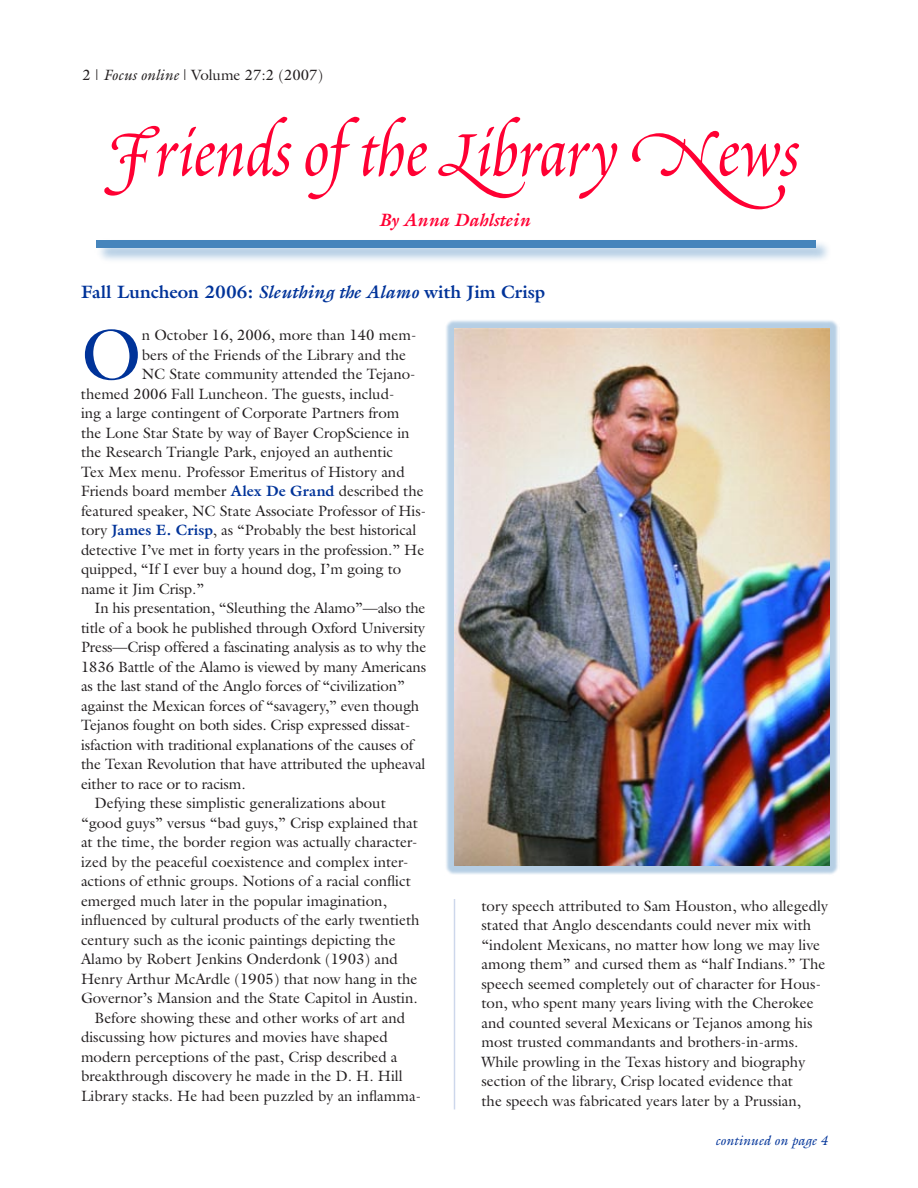
<style>
.page{position:relative;width:918px;height:1188px;background:#fff}
.page>*{position:absolute;margin:0;border:0;box-sizing:border-box;transform-origin:0 0}
.t1{font:81px "Poetica Chancery IV";color:#f03}
.t2{font:72.3px "Galliard";color:#039}
.t3{font:700 18px "Galliard";color:#039}
.t4{font:italic 700 18px "Galliard";color:#f03}
.t5{font:15px/19.5px "Galliard";color:#231f20}
.t6{font:italic 13.5px "Galliard";color:#039}
.s1{font-style:italic}
.s2{font-family:"Poetica Supp Swash Caps IV"}
.s3{font-weight:700;color:#039}
</style>
<div class="page">
<div style="left:444px;top:318px;width:396px;height:558px;background:#085ca6;opacity:.3"></div>
<img style="left:454px;top:328px;width:376px;height:537px">
<div style="left:94px;top:238px;width:739px;height:26px;background:#085ca6;opacity:.4"></div>
<div style="left:96px;top:240px;width:720px;height:8px;background:#4685bc"></div>
<hr style="left:454px;top:899px;width:1px;height:211px;background:#039">
<p class="t5" style="left:95px;top:64px;width:230px">| <span class="s1">Focus online</span> | Volume 27:2 (2007)</p>
<h1 class="t1" style="left:107px;top:114px;width:693px"><span class="s2">F</span>riends of the <span class="s2">L</span>ibrary <span class="s2">n</span>ews</h1>
<p class="t4" style="left:379px;top:208px;width:153px">By Anna Dahlstein</p>
<p class="t3" style="left:81px;top:280px;width:466px">Fall Luncheon 2006: <span class="s1">Sleuthing the Alamo</span> with Jim Crisp</p>
<h2 class="t2" style="left:81px;top:309px;width:62px">O</h2>
<p class="t5" style="left:142px;top:325px;width:276px">n October 16, 2006, more than 140 mem-</p>
<p class="t5" style="left:142px;top:345px;width:266px">bers of the Friends of the Library and the</p>
<p class="t5" style="left:142px;top:364px;width:275px">NC State community attended the Tejano-</p>
<p class="t5" style="left:81px;top:384px;width:315px">themed 2006 Fall Luncheon. The guests, includ-</p>
<p class="t5" style="left:81px;top:403px;width:320px">ing a large contingent of Corporate Partners from</p>
<p class="t5" style="left:81px;top:423px;width:330px">the Lone Star State by way of Bayer CropScience in</p>
<p class="t5" style="left:81px;top:442px;width:314px">the Research Triangle Park, enjoyed an authentic</p>
<p class="t5" style="left:81px;top:462px;width:325px">Tex Mex menu. Professor Emeritus of History and</p>
<p class="t5" style="left:81px;top:481px;width:344px">Friends board member <span class="s3">Alex De Grand</span> described the</p>
<p class="t5" style="left:81px;top:501px;width:347px">featured speaker, NC State Associate Professor of His-</p>
<p class="t5" style="left:81px;top:520px;width:337px">tory <span class="s3">James E. Crisp</span>, as “Probably the best historical</p>
<p class="t5" style="left:81px;top:540px;width:345px">detective I’ve met in forty years in the profession.” He</p>
<p class="t5" style="left:81px;top:559px;width:322px">quipped, “If I ever buy a hound dog, I’m going to</p>
<p class="t5" style="left:81px;top:579px;width:125px">name it Jim Crisp.”</p>
<p class="t5" style="left:94px;top:598px;width:333px">In his presentation, “Sleuthing the Alamo”—also the</p>
<p class="t5" style="left:81px;top:618px;width:346px">title of a book he published through Oxford University</p>
<p class="t5" style="left:81px;top:637px;width:347px">Press—Crisp offered a fascinating analysis as to why the</p>
<p class="t5" style="left:81px;top:657px;width:347px">1836 Battle of the Alamo is viewed by many Americans</p>
<p class="t5" style="left:81px;top:676px;width:325px">as the last stand of the Anglo forces of “civilization”</p>
<p class="t5" style="left:81px;top:696px;width:340px">against the Mexican forces of “savagery,” even though</p>
<p class="t5" style="left:81px;top:715px;width:331px">Tejanos fought on both sides. Crisp expressed dissat-</p>
<p class="t5" style="left:81px;top:735px;width:334px">isfaction with traditional explanations of the causes of</p>
<p class="t5" style="left:81px;top:754px;width:346px">the Texan Revolution that have attributed the upheaval</p>
<p class="t5" style="left:81px;top:774px;width:166px">either to race or to racism.</p>
<p class="t5" style="left:94px;top:793px;width:293px">Defying these simplistic generalizations about</p>
<p class="t5" style="left:81px;top:813px;width:338px">“good guys” versus “bad guys,” Crisp explained that</p>
<p class="t5" style="left:81px;top:832px;width:338px">at the time, the border region was actually character-</p>
<p class="t5" style="left:81px;top:852px;width:329px">ized by the peaceful coexistence and complex inter-</p>
<p class="t5" style="left:81px;top:871px;width:331px">actions of ethnic groups. Notions of a racial conflict</p>
<p class="t5" style="left:81px;top:891px;width:307px">emerged much later in the popular imagination,</p>
<p class="t5" style="left:81px;top:910px;width:340px">influenced by cultural products of the early twentieth</p>
<p class="t5" style="left:81px;top:930px;width:316px">century such as the iconic paintings depicting the</p>
<p class="t5" style="left:81px;top:949px;width:318px">Alamo by Robert Jenkins Onderdonk (1903) and</p>
<p class="t5" style="left:81px;top:969px;width:338px">Henry Arthur McArdle (1905) that now hang in the</p>
<p class="t5" style="left:81px;top:988px;width:338px">Governor’s Mansion and the State Capitol in Austin.</p>
<p class="t5" style="left:94px;top:1008px;width:312px">Before showing these and other works of art and</p>
<p class="t5" style="left:81px;top:1027px;width:308px">discussing how pictures and movies have shaped</p>
<p class="t5" style="left:81px;top:1047px;width:318px">modern perceptions of the past, Crisp described a</p>
<p class="t5" style="left:81px;top:1066px;width:323px">breakthrough discovery he made in the D. H. Hill</p>
<p class="t5" style="left:81px;top:1086px;width:342px">Library stacks. He had been puzzled by an inflamma-</p>
<p class="t5" style="left:482px;top:896px;width:348px">tory speech attributed to Sam Houston, who allegedly stated that Anglo descendants could never mix with “indolent Mexicans, no matter how long we may live among them” and cursed them as “half Indians.” The speech seemed completely out of character for Hous&shy;ton, who spent many years living with the Cherokee and counted several Mexicans or Tejanos among his most trusted commandants and brothers-in-arms.<br>While prowling in the Texas history and biography section of the library, Crisp located evidence that<br>the speech was fabricated years later by a Prussian,</p>
<p class="t6" style="left:715px;top:1132px;width:114px">continued on page 4</p>
</div>
